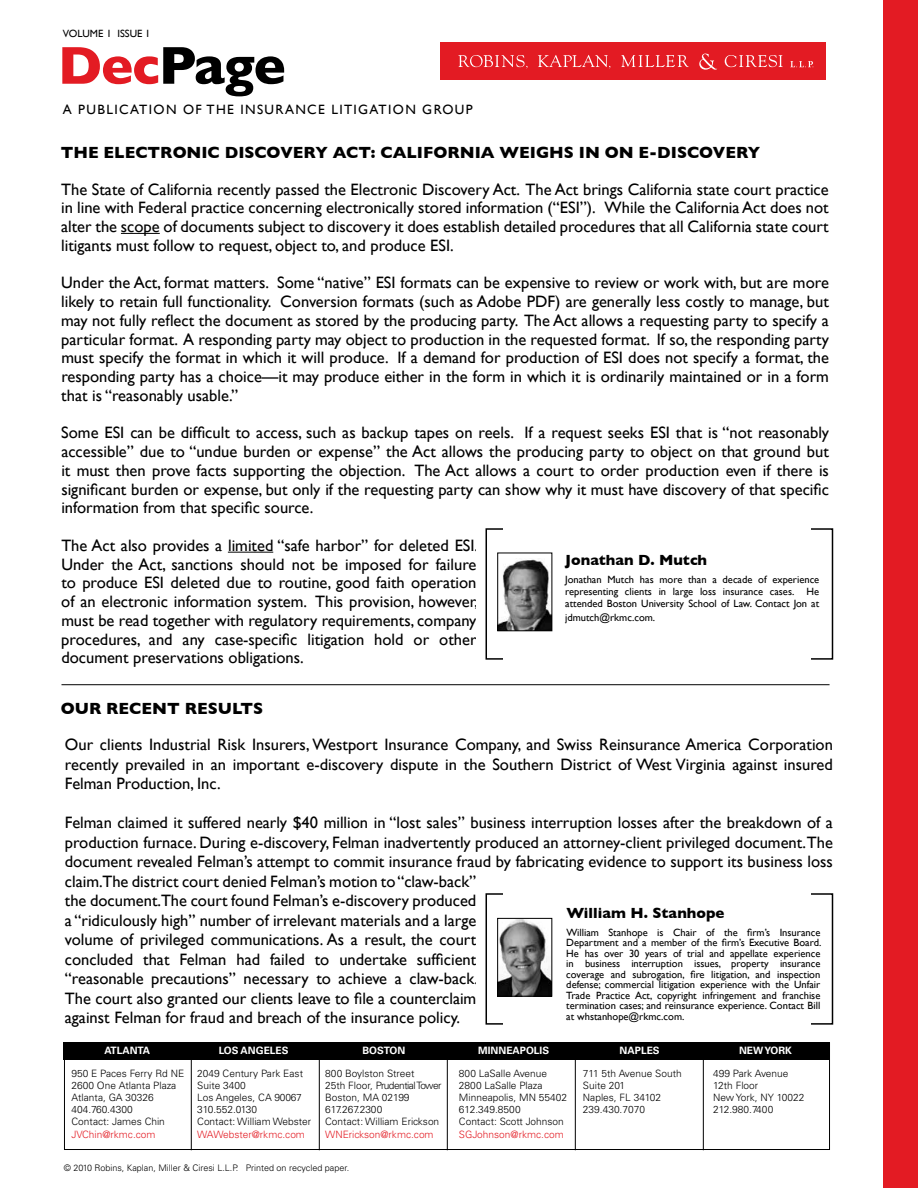
<style>
.page{position:relative;width:918px;height:1188px;background:#fff}
.page>*{position:absolute;margin:0;border:0;box-sizing:border-box;transform-origin:0 0}
.t1{font:700 54px "Gill Sans";color:#000}
.t2{font:16.5px/18.8px "Gill Sans";color:#000;text-align:justify}
.t3{font:700 16.5px "Gill Sans";color:#000}
.t4{font:700 15px "Gill Sans";color:#000}
.t5{font:13.5px "Gill Sans";letter-spacing:.1em;color:#000}
.t6{font:10.5px/10.5px "Gill Sans";color:#000;text-align:justify}
.t7{font:300 10.2px/12.1px "Univers";color:#000}
.t8{font:300 10.2px "Univers";color:#e31b23}
.t9{font:700 10.2px "Univers";color:#fff}
.t10{font:300 9px "Univers";color:#000}
.s1{color:#e31b23}
</style>
<div class="page">
<div style="left:883px;top:0;width:35px;height:1188px;background:#e31b23"></div>
<div style="left:64px;top:1042px;width:766px;height:17px;background:#000"></div>
<hr style="left:191px;top:1045px;width:1px;height:105px;background:#000">
<hr style="left:319px;top:1045px;width:1px;height:105px;background:#000">
<hr style="left:447px;top:1045px;width:1px;height:105px;background:#000">
<hr style="left:575px;top:1045px;width:1px;height:105px;background:#000">
<hr style="left:703px;top:1045px;width:1px;height:105px;background:#000">
<hr style="left:121px;top:233px;width:39px;height:1px;background:#000">
<hr style="left:228px;top:552px;width:45px;height:1px;background:#000">
<div style="left:486px;top:528px;width:347px;height:132px;border:2px solid #000"></div>
<div style="left:503px;top:521px;width:308px;height:148px;background:#fff"></div>
<img style="left:499px;top:559px;width:51px;height:70px">
<div style="left:497px;top:553px;width:55px;height:78px;border:1px solid #000"></div>
<div style="left:440px;top:42px;width:386px;height:38px;background:#e31b23"></div>
<svg style="left:699px;top:54px;width:18px;height:16px"></svg>
<svg style="left:790px;top:61px;width:24px;height:6px"></svg>
<svg style="left:458px;top:55px;width:70px;height:13px"></svg>
<svg style="left:538px;top:55px;width:72px;height:13px"></svg>
<svg style="left:621px;top:55px;width:68px;height:12px"></svg>
<svg style="left:725px;top:55px;width:58px;height:12px"></svg>
<div style="left:486px;top:893px;width:347px;height:132px;border:2px solid #000"></div>
<div style="left:503px;top:886px;width:308px;height:148px;background:#fff"></div>
<img style="left:499px;top:920px;width:51px;height:75px">
<div style="left:497px;top:918px;width:55px;height:79px;border:1px solid #000"></div>
<hr style="left:61px;top:684px;width:769px;height:1px;background:#000">
<div style="left:64px;top:1043px;width:766px;height:107px;border:1px solid #000"></div>
<p class="t6" style="left:63px;top:28px;width:89px">VOLUME 1 ISSUE 1</p>
<h1 class="t1" style="left:58px;top:34px;width:230px"><span class="s1">Dec</span>Page</h1>
<p class="t5" style="left:63px;top:102px;width:411px">A PUBLICATION OF THE INSURANCE LITIGATION GROUP</p>
<p class="t3" style="left:61px;top:143px;width:14px">THE</p>
<p class="t3" style="left:104px;top:143px;width:57px">ELECTRONI</p>
<p class="t3" style="left:208px;top:143px;width:28px">C DIS</p>
<p class="t3" style="left:255px;top:143px;width:26px">COVERY</p>
<p class="t3" style="left:333px;top:143px;width:114px">ACT: CALI FORNIA</p>
<p class="t3" style="left:500px;top:143px;width:14px">WEIGHS</p>
<p class="t3" style="left:579px;top:143px;width:89px">IN ON E-DIS</p>
<p class="t3" style="left:687px;top:143px;width:26px">COVERY</p>
<p class="t2" style="left:61px;top:180px;width:769px">The State of California recently passed the Electronic Discovery Act. The Act brings California state court practice in line with Federal practice concerning electronically stored information (“ESI”). While the CaliforniaAct does not alter the scope of documents subject to discovery it does establish detailed procedures that all California state court litigants must follow to request, object to, and produce ESI.</p>
<p class="t2" style="left:61px;top:273px;width:769px">Under the Act, format matters. Some “native” ESI formats can be expensive to review or work with, but are more likely to retain full functionality. Conversion formats (such as Adobe PDF) are generally less costly to manage, but may not fully reflect the document as stored by the producing party. The Act allows a requesting party to specify a particular format. A responding party may object to production in the requested format. If so, the responding party must specify the format in which it will produce. If a demand for production of ESI does not specify a format, the responding party has a choice—it may produce either in the form in which it is ordinarily maintained or in a form that is “reasonably usable.”</p>
<p class="t2" style="left:61px;top:423px;width:769px">Some ESI can be difficult to access, such as backup tapes on reels. If a request seeks ESI that is “not reasonably accessible” due to “undue burden or expense” the Act allows the producing party to object on that ground but it must then prove facts supporting the objection. The Act allows a court to order production even if there is significant burden or expense, but only if the requesting party can show why it must have discovery of that specific information from that specific source.</p>
<p class="t2" style="left:61px;top:536px;width:418px">The Act also provides a limited “safe harbor” for deleted ESI.<br>Under the Act, sanctions should not be imposed for failure to produce ESI deleted due to routine, good faith operation of an electronic information system. This provision, however, must be read together with regulatory requirements, company procedures, and any case-specific litigation hold or other document preservations obligations.</p>
<p class="t4" style="left:565px;top:551px;width:143px">Jonathan D. Mutch</p>
<p class="t6" style="left:565px;top:574px;width:256px;line-height:12px">Jonathan Mutch has more than a decade of experience representing clients in large loss insurance cases. He attended Boston University School of Law. Contact Jon at</p>
<p class="t6" style="left:565px;top:612px;width:92px">jdmutch@rkmc.com.</p>
<p class="t3" style="left:61px;top:699px;width:204px">Our Recent Results</p>
<p class="t2" style="left:65px;top:735px;width:770px;line-height:19.5px">Our clients Industrial Risk Insurers, Westport Insurance Company, and Swiss Reinsurance America Corporation recently prevailed in an important e-discovery dispute in the Southern District of West Virginia against insured Felman Production, Inc.</p>
<p class="t2" style="left:65px;top:813px;width:770px;line-height:19.5px;text-align:left">Felman claimed it suffered nearly $40 million in “lost sales” business interruption losses after the breakdown of a production furnace. During e-discovery, Felman inadvertently produced an attorney-client privileged document.The document revealed Felman’s attempt to commit insurance fraud by fabricating evidence to support its business loss claim.The district court denied Felman’s motion to“claw-back”<br>the document.The court found Felman’s e-discovery produced<br>a “ridiculously high” number of irrelevant materials and a large<br>volume of privileged communications. As a result, the court<br>concluded that Felman had failed to undertake sufficient<br>“reasonable precautions” necessary to achieve a claw-back.<br>The court also granted our clients leave to file a counterclaim<br>against Felman for fraud and breach of the insurance policy.</p>
<p class="t4" style="left:566px;top:905px;width:160px">William H . Stanhope</p>
<p class="t6" style="left:566px;top:927px;width:257px">William Stanhope is Chair of the firm’s Insurance Department and a member of the firm’s Executive Board.<br>He has over 30 years of trial and appellate experience in business interruption issues, property insurance coverage and subrogation, fire litigation, and inspection defense; commercial litigation experience with the Unfair Trade Practice Act, copyright infringement and franchise termination cases; and reinsurance experience. Contact Bill at whstanhope@rkmc.com.</p>
<p class="t9" style="left:104px;top:1044px;width:47px">ATLANTA</p>
<p class="t7" style="left:71px;top:1067px;width:114px">950 E Paces Ferry Rd NE<br>2600 One Atlanta Plaza<br>Atlanta, GA 30326<br>404.760.4300<br>Contact: James Chin</p>
<p class="t8" style="left:71px;top:1128px;width:86px">JVChin@rkmc.com</p>
<p class="t9" style="left:219px;top:1044px;width:71px">LOS ANGELES</p>
<p class="t7" style="left:197px;top:1067px;width:115px">2049 Century Park East<br>Suite 3400<br>Los Angeles, CA 90067<br>310.552.0130<br>Contact: William Webster</p>
<p class="t8" style="left:197px;top:1128px;width:109px">WAWebster@rkmc.com</p>
<p class="t9" style="left:363px;top:1044px;width:44px">BOSTON</p>
<p class="t7" style="left:325px;top:1067px;width:118px">800 Boylston Street<br>25th Floor, Prudential Tower<br>Boston, MA 02199<br>617.267.2300<br>Contact: William Erickson</p>
<p class="t8" style="left:325px;top:1128px;width:110px">WNErickson@rkmc.com</p>
<p class="t10" style="left:64px;top:1163px;width:287px">© 2010 Robins, Kaplan, Miller &amp; Ciresi L.L.P. Printed on recycled paper.</p>
<p class="t9" style="left:478px;top:1044px;width:72px">MINNEAPOLIS</p>
<p class="t7" style="left:459px;top:1067px;width:110px">800 LaSalle Avenue<br>2800 LaSalle Plaza<br>Minneapolis, MN 55402<br>612.349.8500<br>Contact: Scott Johnson</p>
<p class="t8" style="left:459px;top:1128px;width:106px">SGJohnson@rkmc.com</p>
<p class="t9" style="left:620px;top:1044px;width:42px">NAPLES</p>
<p class="t7" style="left:583px;top:1067px;width:100px">711 5th Avenue South<br>Suite 201<br>Naples, FL 34102<br>239.430.7070</p>
<p class="t9" style="left:739px;top:1044px;width:54px">NEW YORK</p>
<p class="t7" style="left:713px;top:1067px;width:93px">499 Park Avenue<br>12th Floor<br>New York, NY 10022<br>212.980.7400</p>
</div>
